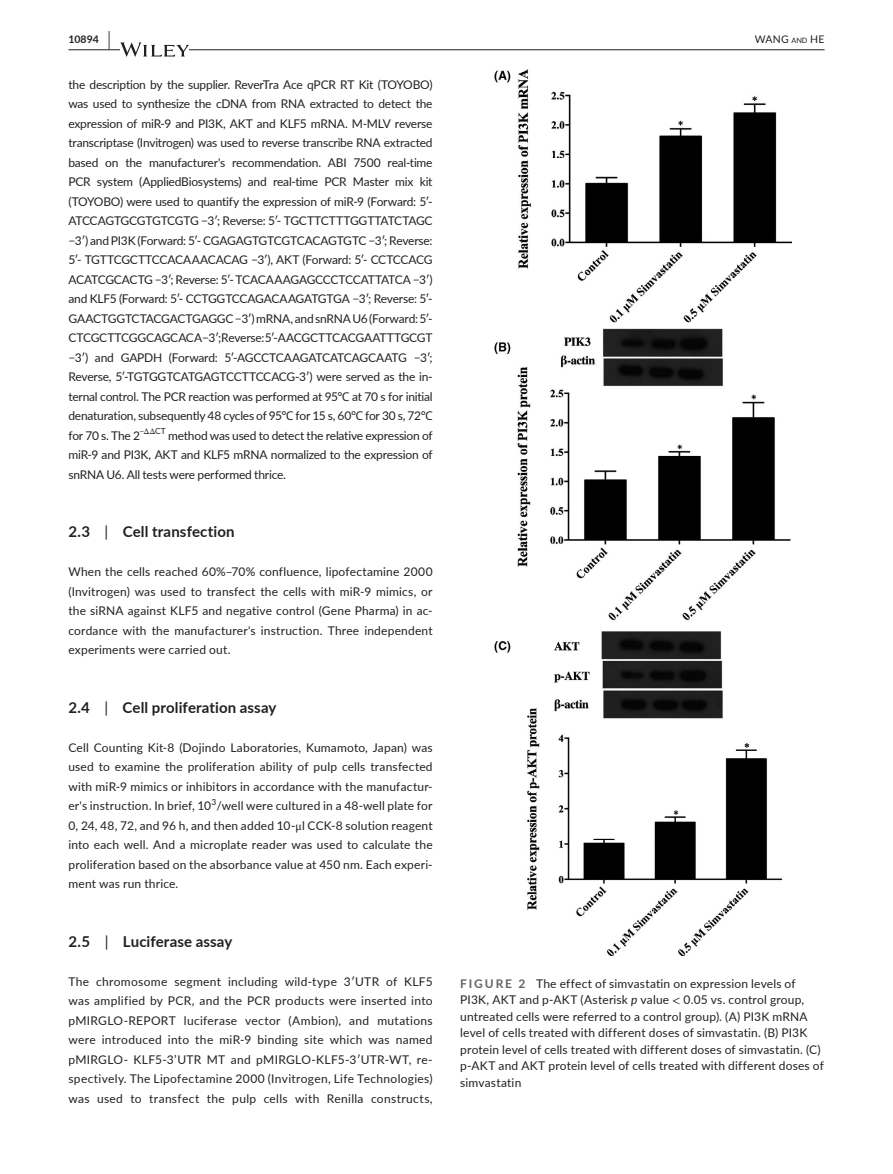
<style>
.page{position:relative;width:893px;height:1174px;background:#fff}
.page>*{position:absolute;margin:0;border:0;box-sizing:border-box;transform-origin:0 0}
.t1{font:700 15px "Lato";letter-spacing:.005em;color:#231f20}
.t2{font:12px/19.5px "Lato";letter-spacing:.015em;color:#231f20;text-align:justify}
.t3{font:10.5px "Lato";letter-spacing:.02em;color:#231f20}
.t4{font:700 10.5px "Lato";color:#231f20}
.t5{font:8.4px "Lato";color:#231f20}
.s1{font-size:19.5px}
.s2{font-size:7.35px}
.s3{font-family:"Noto Sans"}
.s4{font-weight:400}
.s5{font-family:"STIX"}
.s6{font-weight:700;color:#636366}
.s7{font-style:italic}
</style>
<div class="page">
<hr style="left:68px;top:49px;width:756px;height:1px;background:#231f20">
<svg style="left:120px;top:42px;width:69px;height:15px"></svg>
<img style="left:494px;top:69px;width:297px;height:886px">
<p class="t4" style="left:68px;top:31px;width:43px">10894 <span class="s1">|</span></p>
<p class="t3" style="left:755px;top:31px;width:71px">WANG <span class="s2">and</span> HE</p>
<p class="t2" style="left:68px;top:74px;width:366px">the description by the supplier. ReverTra Ace qPCR RT Kit (TOYOBO) was used to synthesize the cDNA from RNA extracted to detect the expression of miR-9 and PI3K, AKT and KLF5 mRNA. M-MLV reverse transcriptase (Invitrogen) was used to reverse transcribe RNA extracted based on the manufacturer's recommendation. ABI 7500 real-time PCR system (AppliedBiosystems) and real-time PCR Master mix kit (TOYOBO) were used to quantify the expression of miR-9 (Forward: 5′- ATCCAGTGCGTGTCGTG −3′; Reverse: 5′- TGCTTCTTTGGTTATCTAGC −3′) and PI3K (Forward: 5′- CGAGAGTGTCGTCACAGTGTC −3′; Reverse:<br>5′- TGTTCGCTTCCACAAACACAG −3′), AKT (Forward: 5′- CCTCCACG ACATCGCACTG −3′; Reverse: 5′- TCACAAAGAGCCCTCCATTATCA −3′) and KLF5 (Forward: 5′- CCTGGTCCAGACAAGATGTGA −3′; Reverse: 5′- GAACTGGTCTACGACTGAGGC −3′) mRNA, and snRNA U6 (Forward: 5′- CTCGCTTCGGCAGCACA −3′; Reverse: 5′- AACGCTTCACGAATTTGCGT −3′) and GAPDH (Forward: 5′-AGCCTCAAGATCATCAGCAATG −3′; Reverse, 5′-TGTGGTCATGAGTCCTTCCACG-3′) were served as the in&shy;ternal control. The PCR reaction was performed at 95<span class="s3">℃</span> at 70 s for initial denaturation, subsequently 48 cycles of 95<span class="s3">℃</span> for 15 s, 60<span class="s3">℃</span> for 30 s, 72<span class="s3">℃ </span>for 70 s. The 2<sup>−</sup><sup>ΔΔ</sup><sup>CT</sup> method was used to detect the relative expression of miR-9 and PI3K, AKT and KLF5 mRNA normalized to the expression of snRNA U6. All tests were performed thrice.</p>
<p class="t1" style="left:68px;top:521px;width:168px">2.3 <span class="s4">|</span> Cell transfection</p>
<p class="t2" style="left:68px;top:561px;width:366px">When the cells reached 60%–70% confluence, lipofectamine 2000 (Invitrogen) was used to transfect the cells with miR-9 mimics, or the siRNA against KLF5 and negative control (Gene Pharma) in ac&shy;cordance with the manufacturer's instruction. Three independent experiments were carried out.</p>
<p class="t1" style="left:68px;top:696px;width:209px">2.4 <span class="s4">|</span> Cell proliferation assay</p>
<p class="t2" style="left:68px;top:737px;width:366px">Cell Counting Kit-8 (Dojindo Laboratories, Kumamoto, Japan) was used to examine the proliferation ability of pulp cells transfected with miR-9 mimics or inhibitors in accordance with the manufactur&shy;er's instruction. In brief, 10 /well were cultured in a 48-well plate for</p>
<p class="t5" style="left:212px;top:796px;width:6px">3</p>
<p class="t2" style="left:68px;top:815px;width:366px">0, 24, 48, 72, and 96 h, and then added 10-<span class="s5">μ</span>l CCK-8 solution reagent into each well. And a microplate reader was used to calculate the proliferation based on the absorbance value at 450 nm. Each experi&shy;ment was run thrice.</p>
<p class="t1" style="left:68px;top:930px;width:165px">2.5 <span class="s4">|</span> Luciferase assay</p>
<p class="t2" style="left:68px;top:971px;width:366px">The chromosome segment including wild-type 3′UTR of KLF5 was amplified by PCR, and the PCR products were inserted into pMIRGLO-REPORT luciferase vector (Ambion), and mutations were introduced into the miR-9 binding site which was named pMIRGLO- KLF5-3’UTR MT and pMIRGLO-KLF5-3′UTR-WT, re&shy;spectively. The Lipofectamine 2000 (Invitrogen, Life Technologies) was used to transfect the pulp cells with Renilla constructs,</p>
<p class="t2" style="left:460px;top:974px;width:365px;line-height:16.5px;text-align:left"><span class="s6">FIGURE 2</span> The effect of simvastatin on expression levels of PI3K, AKT and p-AKT (Asterisk <span class="s7">p</span> value <span class="s5">&lt;</span> 0.05 vs. control group, untreated cells were referred to a control group). (A) PI3K mRNA level of cells treated with different doses of simvastatin. (B) PI3K protein level of cells treated with different doses of simvastatin. (C) p-AKT and AKT protein level of cells treated with different doses of simvastatin</p>
</div>
